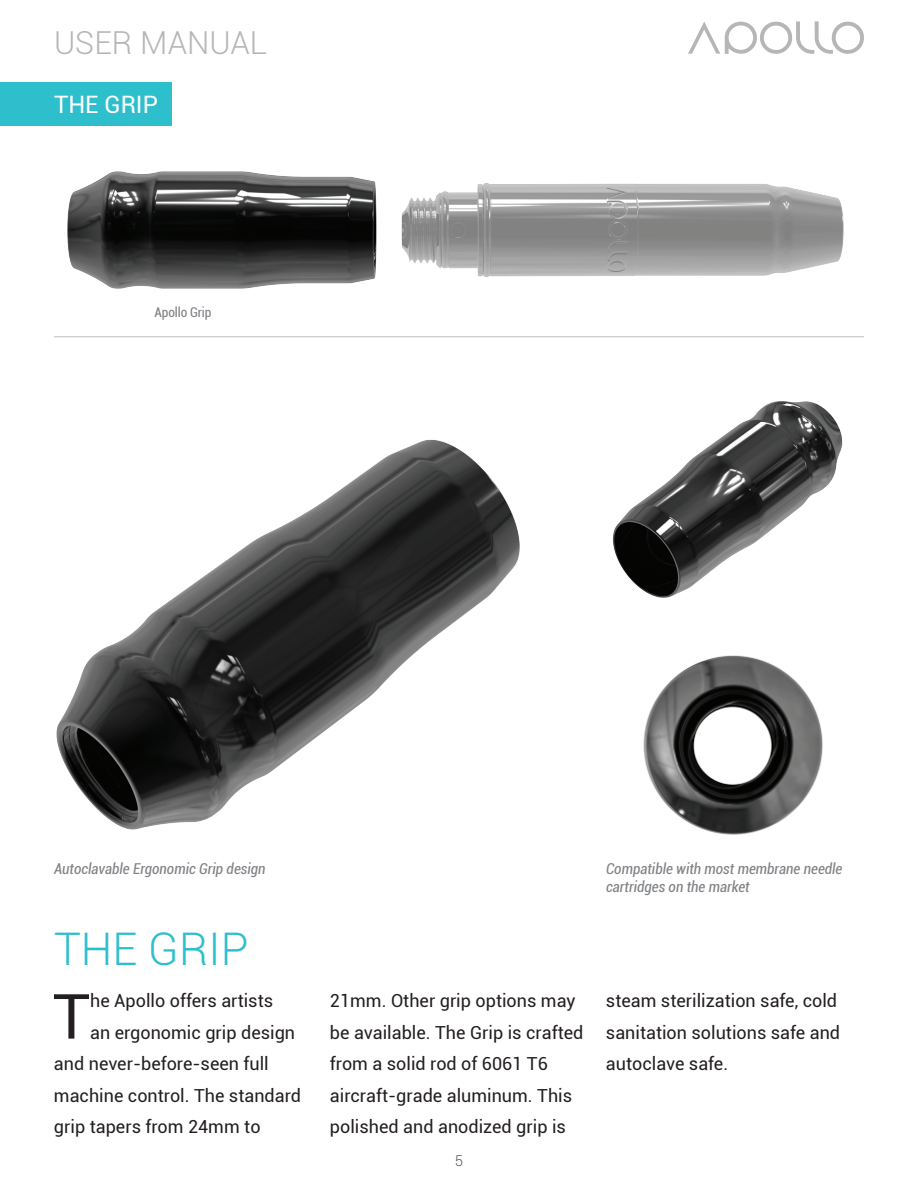
<style>
.page{position:relative;width:918px;height:1188px;background:#fff}
.page>*{position:absolute;margin:0;border:0;box-sizing:border-box;transform-origin:0 0}
.t1{font:62.25px "Roboto";color:#231f20}
.t2{font:300 45px "Roboto";color:#2ebfcc}
.t3{font:300 31.65px "Roboto";color:#b5b6b7}
.t4{font:24px "Roboto";color:#fff}
.t5{font:18px/31.5px "Roboto";color:#231f20}
.t6{font:italic condensed 15px/18px "Roboto";color:#808285}
.t7{font:300 15px "Roboto";color:#57585a}
.t8{font:condensed 13.5px "Roboto";letter-spacing:-.01em;color:#808285}
</style>
<div class="page">
<svg style="left:688px;top:21px;width:176px;height:33px"></svg>
<div style="left:0;top:83px;width:172px;height:43px;background:#2ebfcc"></div>
<img style="left:612px;top:401px;width:231px;height:197px">
<img style="left:643px;top:655px;width:180px;height:180px">
<hr style="left:54px;top:336px;width:810px;height:1px;background:#bcbdc0">
<img style="left:56px;top:439px;width:464px;height:391px">
<img style="left:67px;top:171px;width:777px;height:118px">
<h3 class="t3" style="left:54px;top:21px;width:215px">USER MANUAL</h3>
<h3 class="t4" style="left:54px;top:88px;width:106px">THE GRIP</h3>
<p class="t8" style="left:155px;top:303px;width:58px">Apollo Grip</p>
<p class="t6" style="left:54px;top:859px;width:213px">Autoclavable Ergonomic Grip design</p>
<p class="t6" style="left:606px;top:859px;width:238px">Compatible with most membrane needle cartridges on the market</p>
<h2 class="t2" style="left:54px;top:917px;width:196px">THE GRIP</h2>
<h1 class="t1" style="left:53px;top:973px;width:39px">T</h1>
<p class="t5" style="left:90px;top:984px;width:185px">he Apollo offers artists</p>
<p class="t5" style="left:90px;top:1016px;width:207px">an ergonomic grip design</p>
<p class="t5" style="left:54px;top:1047px;width:216px">and never-before-seen full</p>
<p class="t5" style="left:54px;top:1079px;width:249px">machine control. The standard</p>
<p class="t5" style="left:54px;top:1110px;width:208px">grip tapers from 24mm to</p>
<p class="t5" style="left:330px;top:984px;width:255px">21mm. Other grip options may be available. The Grip is crafted from a solid rod of 6061 T6 aircraft-grade aluminum. This polished and anodized grip is</p>
<p class="t5" style="left:606px;top:984px;width:236px">steam sterilization safe, cold sanitation solutions safe and autoclave safe.</p>
<p class="t7" style="left:455px;top:1151px;width:10px">5</p>
</div>
